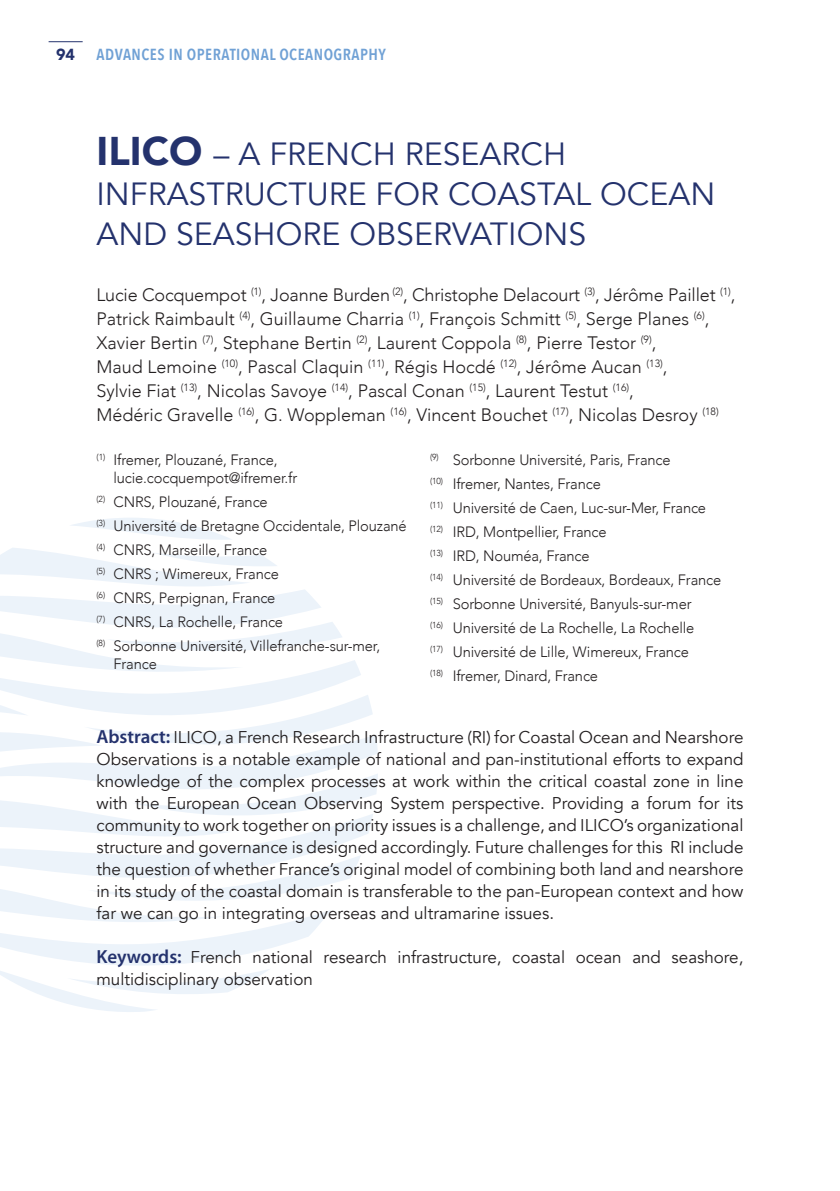
<style>
.page{position:relative;width:840px;height:1191px;background:#fff}
.page>*{position:absolute;margin:0;border:0;box-sizing:border-box;transform-origin:0 0}
.t1{font:32px/40px "Avenir";color:#24326d}
.t2{font:300 18px/24px "Avenir";color:#231f20}
.t3{font:17px/22px "Avenir";color:#231f20;text-align:justify}
.t4{font:600 16px "Avenir Next Condensed";letter-spacing:.03em;color:#70a1d5}
.t5{font:900 16px "Avenir";color:#24326d}
.t6{font:300 15px/24px "Avenir";letter-spacing:-.01em;color:#231f20}
.s1{font-weight:900;font-size:40px}
.s2{font-family:"Myriad Pro";font-weight:600;font-size:19px;color:#24326d}
</style>
<div class="page">
<hr style="left:49px;top:41px;width:34px;height:1px;background:#24326d">
<svg style="left:0;top:840px;width:361px;height:172px"></svg>
<svg style="left:0;top:518px;width:378px;height:322px"></svg>
<p class="t5" style="left:56px;top:41px;width:20px">94</p>
<p class="t4" style="left:96px;top:41px;width:291px">ADVANCES IN OPERATIONAL OCEANOGRAPHY</p>
<h1 class="t1" style="left:96px;top:134px;width:620px"><span class="s1">ILICO</span> – A FRENCH RESEARCH<br>INFRASTRUCTURE FOR COASTAL OCEAN<br>AND SEASHORE OBSERVATIONS</h1>
<p class="t2" style="left:96px;top:283px;width:640px">Lucie Cocquempot <sup>(1)</sup>, Joanne Burden <sup>(2)</sup>, Christophe Delacourt <sup>(3)</sup>, Jérôme Paillet <sup>(1)</sup>, Patrick Raimbault <sup>(4)</sup>, Guillaume Charria <sup>(1)</sup>, François Schmitt <sup>(5)</sup>, Serge Planes <sup>(6)</sup>, Xavier Bertin <sup>(7)</sup>, Stephane Bertin <sup>(2)</sup>, Laurent Coppola <sup>(8)</sup>, Pierre Testor <sup>(9)</sup>,<br>Maud Lemoine <sup>(10)</sup>, Pascal Claquin <sup>(11)</sup>, Régis Hocdé <sup>(12)</sup>, Jérôme Aucan <sup>(13)</sup>,<br>Sylvie Fiat <sup>(13)</sup>, Nicolas Savoye <sup>(14)</sup>, Pascal Conan <sup>(15)</sup>, Laurent Testut <sup>(16)</sup>,<br>Médéric Gravelle <sup>(16)</sup>, G. Woppleman <sup>(16)</sup>, Vincent Bouchet <sup>(17)</sup>, Nicolas Desroy <sup>(18)</sup></p>
<p class="t6" style="left:113px;top:451px;width:185px;line-height:18px;text-indent:-17px"><sup>(1)</sup> Ifremer, Plouzané, France, lucie.cocquempot@ifremer.fr</p>
<p class="t6" style="left:96px;top:490px;width:311px"><sup>(2)</sup> CNRS, Plouzané, France<br><sup>(3)</sup> Université de Bretagne Occidentale, Plouzané <sup>(4)</sup> CNRS, Marseille, France<br><sup>(5)</sup> CNRS ; Wimereux, France<br><sup>(6)</sup> CNRS, Perpignan, France<br><sup>(7)</sup> CNRS, La Rochelle, France<br><sup>(8)</sup> Sorbonne Université, Villefranche-sur-mer,</p>
<p class="t6" style="left:113px;top:652px;width:45px">France</p>
<p class="t6" style="left:430px;top:448px;width:292px"><sup>(9)</sup> Sorbonne Université, Paris, France<br><sup>(10)</sup> Ifremer, Nantes, France<br><sup>(11)</sup> Université de Caen, Luc-sur-Mer, France <sup>(12)</sup> IRD, Montpellier, France<br><sup>(13)</sup> IRD, Nouméa, France<br><sup>(14)</sup> Université de Bordeaux, Bordeaux, France <sup>(15)</sup> Sorbonne Université, Banyuls-sur-mer<br><sup>(16)</sup> Université de La Rochelle, La Rochelle<br><sup>(17)</sup> Université de Lille, Wimereux, France<br><sup>(18)</sup> Ifremer, Dinard, France</p>
<p class="t3" style="left:96px;top:726px;width:648px"><span class="s2">Abstract:</span> ILICO, a French Research Infrastructure (RI) for Coastal Ocean and Nearshore Observations is a notable example of national and pan-institutional efforts to expand knowledge of the complex processes at work within the critical coastal zone in line with the European Ocean Observing System perspective. Providing a forum for its community to work together on priority issues is a challenge, and ILICO’s organizational structure and governance is designed accordingly. Future challenges for this RI include the question of whether France’s original model of combining both land and nearshore in its study of the coastal domain is transferable to the pan-European context and how far we can go in integrating overseas and ultramarine issues.</p>
<p class="t3" style="left:96px;top:946px;width:648px"><span class="s2">Keywords:</span> French national research infrastructure, coastal ocean and seashore, multidisciplinary observation</p>
</div>
